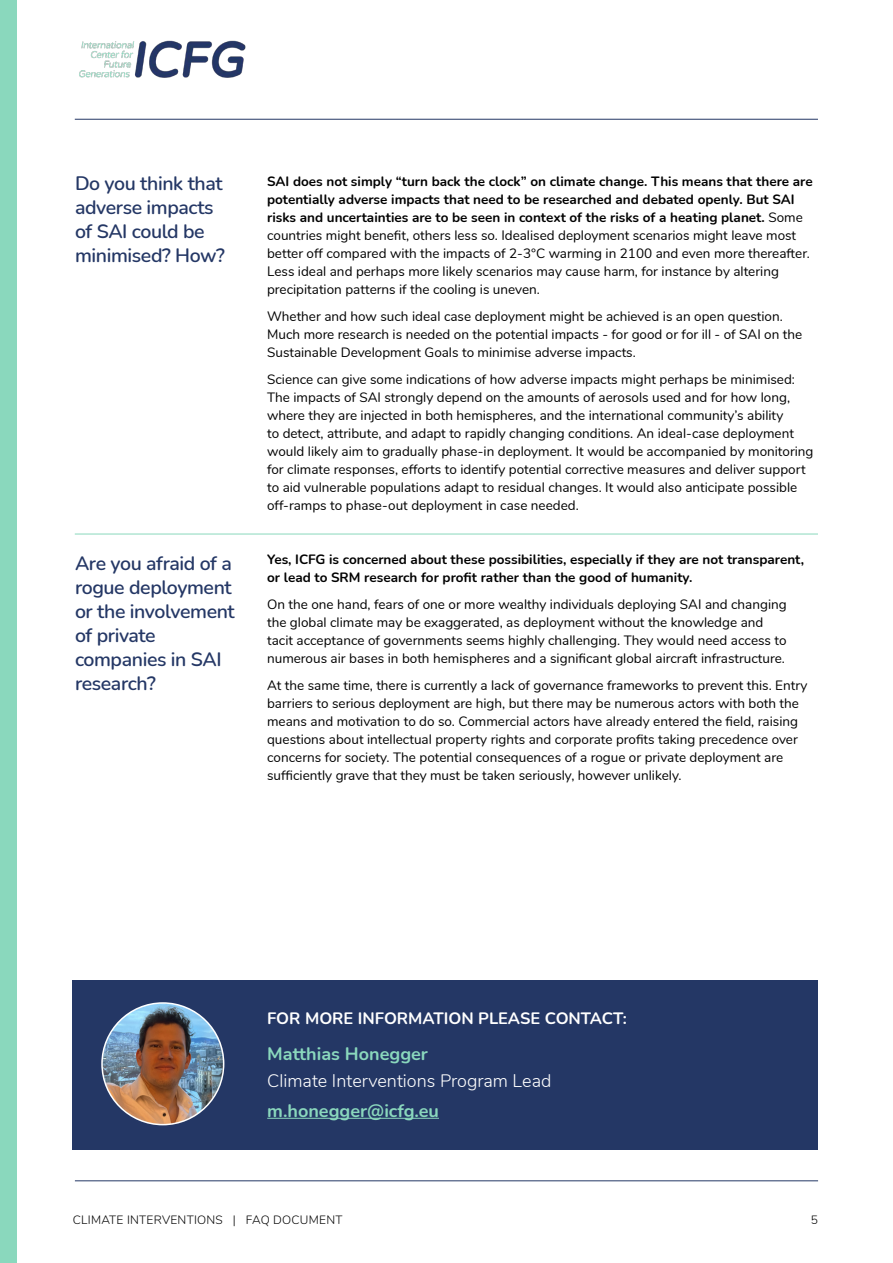
<style>
.page{position:relative;width:893px;height:1263px;background:#fff}
.page>*{position:absolute;margin:0;border:0;box-sizing:border-box;transform-origin:0 0}
.t1{font:600 19.5px/24px "Nunito";letter-spacing:-.02em;color:#243765}
.t2{font:700 18px "Nunito";color:#8ad8bd}
.t3{font:300 18px "Nunito";color:#fff}
.t4{font:700 16.5px "Nunito";color:#fff}
.t5{font:13.5px/18px "Nunito";color:#000}
.t6{font:700 13.5px/18px "Nunito";color:#000}
.t7{font:300 12px "Nunito";letter-spacing:.02em;color:#000}
.s1{font-weight:700}
</style>
<div class="page">
<div style="left:0;top:0;width:17px;height:1263px;background:#8ad8bd"></div>
<img style="left:79px;top:40px;width:167px;height:38px">
<hr style="left:75px;top:119px;width:743px;height:1px;background:#243765">
<hr style="left:75px;top:1180px;width:743px;height:1px;background:#243765">
<div style="left:73px;top:980px;width:745px;height:169px;background:#243765"></div>
<hr style="left:267px;top:1118px;width:172px;height:1px;background:#8ad8bd">
<hr style="left:75px;top:534px;width:743px;height:1px;background:#8ad8bd">
<img style="left:102px;top:1003px;width:122px;height:121px;border-radius:61px">
<div style="left:101px;top:1002px;width:123px;height:123px;border:2px solid #fff;border-radius:50%"></div>
<h1 class="t1" style="left:75px;top:173px;width:151px">Do you think that adverse impacts of SAI could be minimised? How?</h1>
<h1 class="t1" style="left:75px;top:553px;width:161px">Are you afraid of a rogue deployment or the involvement of private companies in SAI research?</h1>
<p class="t5" style="left:267px;top:174px;width:547px"><span class="s1">SAI does not simply “turn back the clock” on climate change. This means that there are potentially adverse impacts that need to be researched and debated openly. But SAI risks and uncertainties are to be seen in context of the risks of a heating planet.</span> Some countries might benefit, others less so. Idealised deployment scenarios might leave most better off compared with the impacts of 2-3°C warming in 2100 and even more thereafter.<br>Less ideal and perhaps more likely scenarios may cause harm, for instance by altering precipitation patterns if the cooling is uneven.</p>
<p class="t5" style="left:267px;top:309px;width:537px">Whether and how such ideal case deployment might be achieved is an open question.<br>Much more research is needed on the potential impacts - for good or for ill - of SAI on the<br>Sustainable Development Goals to minimise adverse impacts.</p>
<p class="t5" style="left:267px;top:372px;width:548px">Science can give some indications of how adverse impacts might perhaps be minimised:<br>The impacts of SAI strongly depend on the amounts of aerosols used and for how long, where they are injected in both hemispheres, and the international community’s ability<br>to detect, attribute, and adapt to rapidly changing conditions. An ideal-case deployment would likely aim to gradually phase-in deployment. It would be accompanied by monitoring for climate responses, efforts to identify potential corrective measures and deliver support to aid vulnerable populations adapt to residual changes. It would also anticipate possible off-ramps to phase-out deployment in case needed.</p>
<p class="t6" style="left:267px;top:552px;width:538px">Yes, ICFG is concerned about these possibilities, especially if they are not transparent, or lead to SRM research for profit rather than the good of humanity.</p>
<p class="t5" style="left:267px;top:597px;width:521px">On the one hand, fears of one or more wealthy individuals deploying SAI and changing the global climate may be exaggerated, as deployment without the knowledge and tacit acceptance of governments seems highly challenging. They would need access to numerous air bases in both hemispheres and a significant global aircraft infrastructure.</p>
<p class="t5" style="left:267px;top:678px;width:542px">At the same time, there is currently a lack of governance frameworks to prevent this. Entry barriers to serious deployment are high, but there may be numerous actors with both the means and motivation to do so. Commercial actors have already entered the field, raising questions about intellectual property rights and corporate profits taking precedence over concerns for society. The potential consequences of a rogue or private deployment are sufficiently grave that they must be taken seriously, however unlikely.</p>
<p class="t4" style="left:267px;top:1012px;width:361px">FOR MORE INFORMATION PLEASE CONTACT:</p>
<h2 class="t2" style="left:267px;top:1047px;width:162px">Matthias Honegger</h2>
<h2 class="t3" style="left:267px;top:1074px;width:286px">Climate Interventions Program Lead</h2>
<h2 class="t2" style="left:267px;top:1104px;width:173px">m.honegger@icfg.eu</h2>
<p class="t7" style="left:73px;top:1215px;width:271px">CLIMATE INTERVENTIONS | FAQ DOCUMENT</p>
<p class="t7" style="left:811px;top:1215px;width:9px">5</p>
</div>
